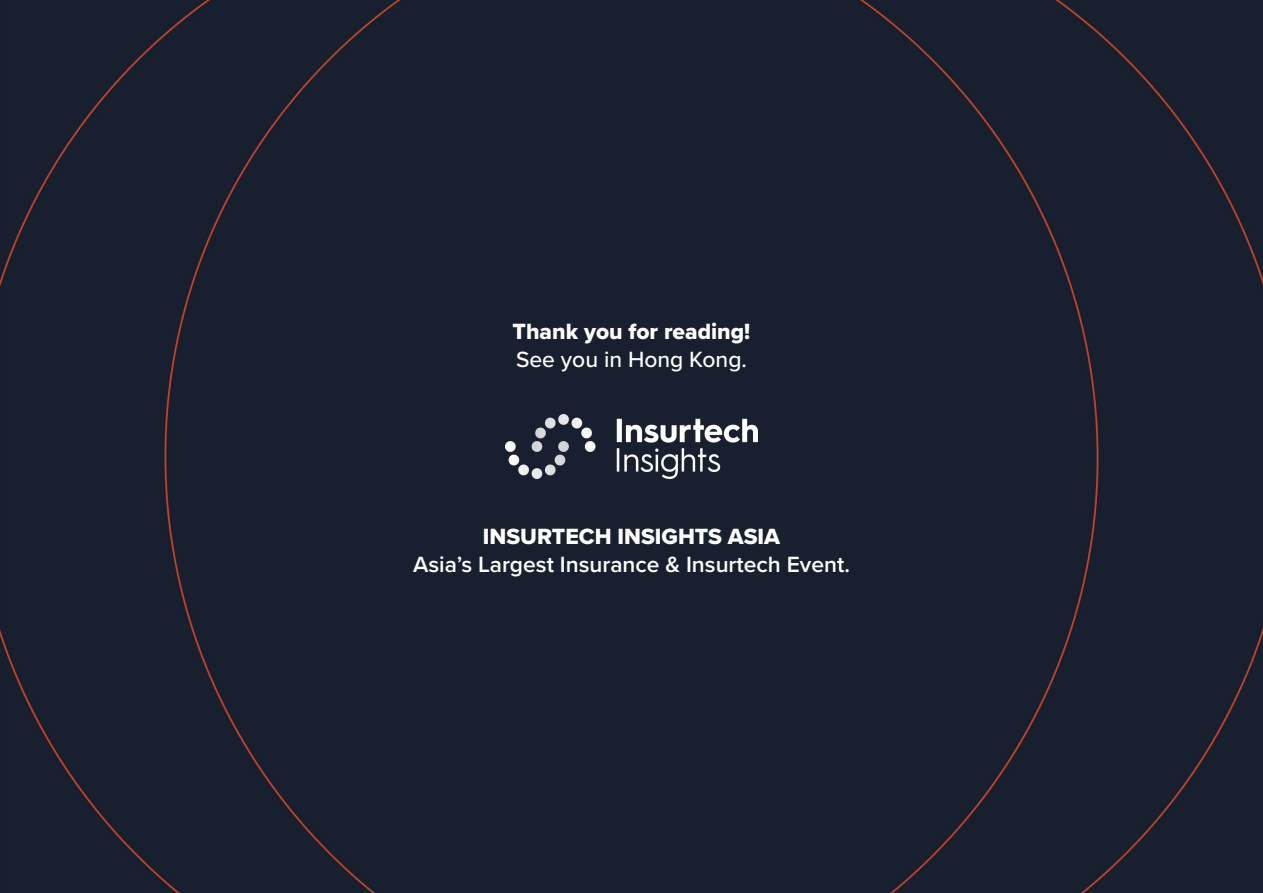
<style>
.page{position:relative;width:1263px;height:893px;background:#181f2e}
.page>*{position:absolute;margin:0;border:0;box-sizing:border-box;transform-origin:0 0}
.t1{font:22.8px "Proxima Nova Extrabld";color:#fff}
.t2{font:600 22.8px "Proxima Nova";color:#fff}
.t3{font:500 22.8px "Proxima Nova";color:#fff}
</style>
<div class="page">
<img style="left:505px;top:415px;width:252px;height:63px">
<p class="t1" style="left:513px;top:315px;width:239px">Thank you for reading!</p>
<p class="t3" style="left:516px;top:342px;width:232px">See you in Hong Kong.</p>
<p class="t1" style="left:483px;top:520px;width:299px">INSURTECH INSIGHTS ASIA</p>
<p class="t2" style="left:413px;top:547px;width:438px">Asia’s Largest Insurance &amp; Insurtech Event.</p>
</div>
